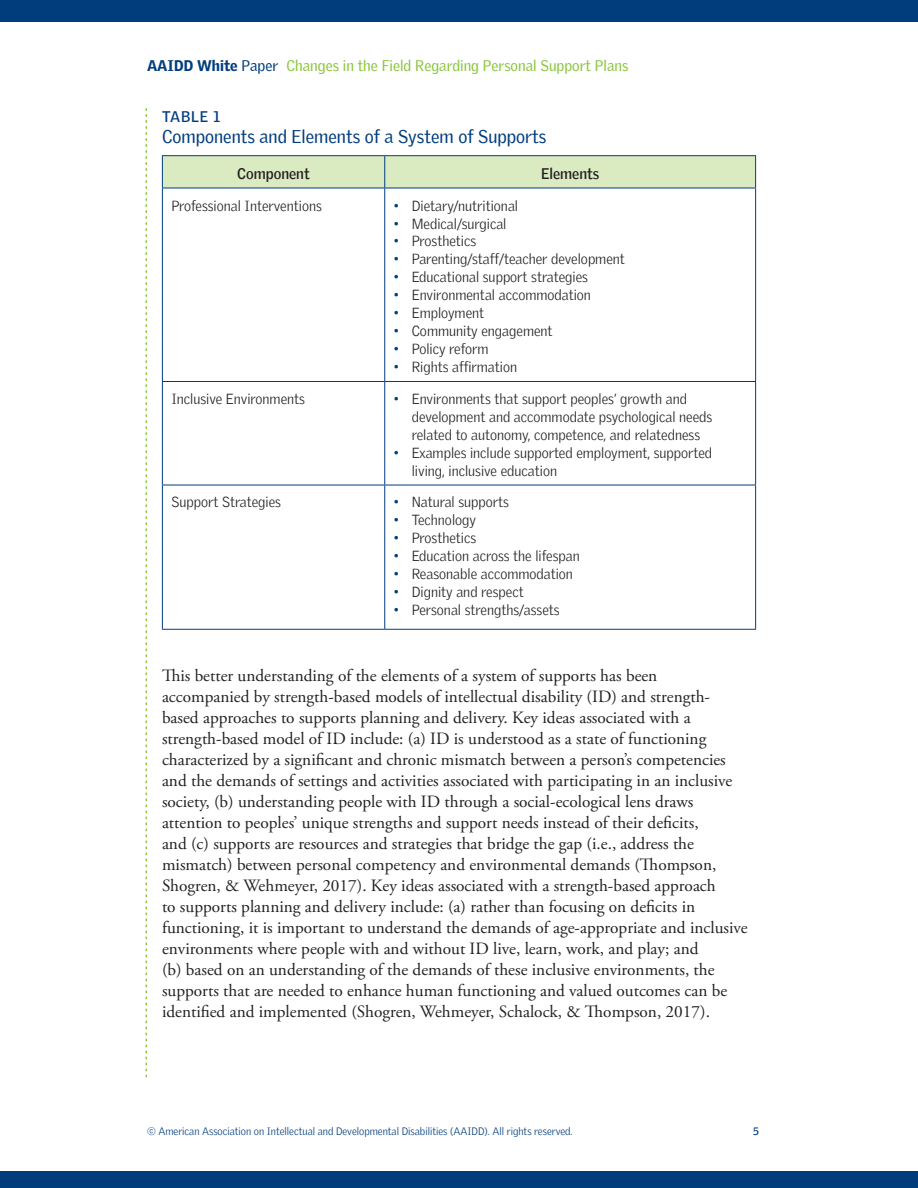
<style>
.page{position:relative;width:918px;height:1188px;background:#fff}
.page>*{position:absolute;margin:0;border:0;box-sizing:border-box;transform-origin:0 0}
.t1{font:18px "Griffith Gothic";color:#013d7d}
.t2{font:17.25px/21px "Adobe Garamond Pro";color:#231f20}
.t3{font:15px "Griffith Gothic";color:#8bc63e}
.t4{font:700 15px "Griffith Gothic";color:#231f20}
.t5{font:700 15px "Griffith Gothic";letter-spacing:.05em;color:#013d7d}
.t6{font:300 14.25px/18px "Griffith Gothic";color:#231f20}
.t7{font:300 10.5px "Griffith Gothic";color:#013d7d}
.t8{font:700 10.5px "Griffith Gothic";color:#013d7d}
.s1{font-weight:900;color:#013d7d}
.s2{color:#013d7d}
</style>
<div class="page">
<div style="left:0;top:0;width:918px;height:22px;background:#013d7d"></div>
<div style="left:0;top:1172px;width:918px;height:16px;background:#013d7d"></div>
<svg style="left:146px;top:109px;width:1px;height:968px"></svg>
<div style="left:163px;top:156px;width:592px;height:32px;background:#daeac1"></div>
<hr style="left:384px;top:156px;width:1px;height:32px;background:#013d7d">
<hr style="left:384px;top:188px;width:1px;height:193px;background:#013d7d">
<hr style="left:162px;top:381px;width:223px;height:1px;background:#013d7d">
<hr style="left:385px;top:381px;width:371px;height:1px;background:#013d7d">
<hr style="left:384px;top:382px;width:1px;height:103px;background:#013d7d">
<hr style="left:162px;top:485px;width:223px;height:1px;background:#013d7d">
<hr style="left:385px;top:485px;width:371px;height:1px;background:#013d7d">
<hr style="left:384px;top:485px;width:1px;height:144px;background:#013d7d">
<hr style="left:162px;top:155px;width:223px;height:1px;background:#013d7d">
<hr style="left:162px;top:156px;width:1px;height:32px;background:#013d7d">
<hr style="left:385px;top:155px;width:371px;height:1px;background:#013d7d">
<hr style="left:755px;top:156px;width:1px;height:32px;background:#013d7d">
<hr style="left:162px;top:188px;width:223px;height:1px;background:#013d7d">
<hr style="left:162px;top:188px;width:1px;height:193px;background:#013d7d">
<hr style="left:385px;top:188px;width:371px;height:1px;background:#013d7d">
<hr style="left:755px;top:188px;width:1px;height:193px;background:#013d7d">
<hr style="left:162px;top:382px;width:1px;height:103px;background:#013d7d">
<hr style="left:755px;top:382px;width:1px;height:103px;background:#013d7d">
<hr style="left:162px;top:485px;width:1px;height:144px;background:#013d7d">
<hr style="left:755px;top:485px;width:1px;height:144px;background:#013d7d">
<hr style="left:162px;top:629px;width:223px;height:1px;background:#013d7d">
<hr style="left:385px;top:629px;width:371px;height:1px;background:#013d7d">
<p class="t3" style="left:147px;top:57px;width:483px"><span class="s1">AAIDD White</span> <span class="s2">Paper</span> Changes in the Field Regarding Personal Support Plans</p>
<p class="t5" style="left:162px;top:108px;width:60px">TABLE 1</p>
<p class="t1" style="left:162px;top:126px;width:386px">Components and Elements of a System of Supports</p>
<p class="t4" style="left:237px;top:165px;width:74px">Component</p>
<p class="t4" style="left:541px;top:165px;width:60px">Elements</p>
<p class="t6" style="left:171px;top:196px;width:152px">Professional Interventions</p>
<p class="t6" style="left:394px;top:196px;width:126px"><span class="s2">•</span> Dietary/nutritional</p>
<p class="t6" style="left:394px;top:214px;width:114px"><span class="s2">•</span> Medical/surgical</p>
<p class="t6" style="left:394px;top:232px;width:84px"><span class="s2">•</span> Prosthetics</p>
<p class="t6" style="left:394px;top:250px;width:233px"><span class="s2">•</span> Parenting/staff/teacher development</p>
<p class="t6" style="left:394px;top:268px;width:196px"><span class="s2">•</span> Educational support strategies</p>
<p class="t6" style="left:394px;top:286px;width:199px"><span class="s2">•</span> Environmental accommodation</p>
<p class="t6" style="left:394px;top:304px;width:92px"><span class="s2">•</span> Employment</p>
<p class="t6" style="left:394px;top:322px;width:160px"><span class="s2">•</span> Community engagement</p>
<p class="t6" style="left:394px;top:340px;width:96px"><span class="s2">•</span> Policy reform</p>
<p class="t6" style="left:394px;top:358px;width:125px"><span class="s2">•</span> Rights affirmation</p>
<p class="t6" style="left:171px;top:390px;width:135px">Inclusive Environments</p>
<p class="t6" style="left:412px;top:390px;width:302px;text-indent:-18px"><span class="s2">•</span> Environments that support peoples’ growth and development and accommodate psychological needs related to autonomy, competence, and relatedness</p>
<p class="t6" style="left:412px;top:444px;width:302px;text-indent:-18px"><span class="s2">•</span> Examples include supported employment, supported living, inclusive education</p>
<p class="t6" style="left:171px;top:493px;width:111px">Support Strategies</p>
<p class="t6" style="left:394px;top:493px;width:117px"><span class="s2">•</span> Natural supports</p>
<p class="t6" style="left:394px;top:511px;width:84px"><span class="s2">•</span> Technology</p>
<p class="t6" style="left:394px;top:529px;width:84px"><span class="s2">•</span> Prosthetics</p>
<p class="t6" style="left:394px;top:547px;width:188px"><span class="s2">•</span> Education across the lifespan</p>
<p class="t6" style="left:394px;top:565px;width:181px"><span class="s2">•</span> Reasonable accommodation</p>
<p class="t6" style="left:394px;top:583px;width:132px"><span class="s2">•</span> Dignity and respect</p>
<p class="t6" style="left:394px;top:601px;width:167px"><span class="s2">•</span> Personal strengths/assets</p>
<p class="t2" style="left:162px;top:665px;width:587px">This better understanding of the elements of a system of supports has been accompanied by strength-based models of intellectual disability (ID) and strength&shy;based approaches to supports planning and delivery. Key ideas associated with a strength-based model of ID include: (a) ID is understood as a state of functioning characterized by a significant and chronic mismatch between a person’s competencies and the demands of settings and activities associated with participating in an inclusive society, (b) understanding people with ID through a social-ecological lens draws attention to peoples’ unique strengths and support needs instead of their deficits,<br>and (c) supports are resources and strategies that bridge the gap (i.e., address the mismatch) between personal competency and environmental demands (Thompson, Shogren, &amp; Wehmeyer, 2017). Key ideas associated with a strength-based approach<br>to supports planning and delivery include: (a) rather than focusing on deficits in functioning, it is important to understand the demands of age-appropriate and inclusive environments where people with and without ID live, learn, work, and play; and<br>(b) based on an understanding of the demands of these inclusive environments, the supports that are needed to enhance human functioning and valued outcomes can be identified and implemented (Shogren, Wehmeyer, Schalock, &amp; Thompson, 2017).</p>
<p class="t7" style="left:147px;top:1125px;width:427px">© American Association on Intellectual and Developmental Disabilities (AAIDD). All rights reserved.</p>
<p class="t8" style="left:753px;top:1125px;width:7px">5</p>
</div>
